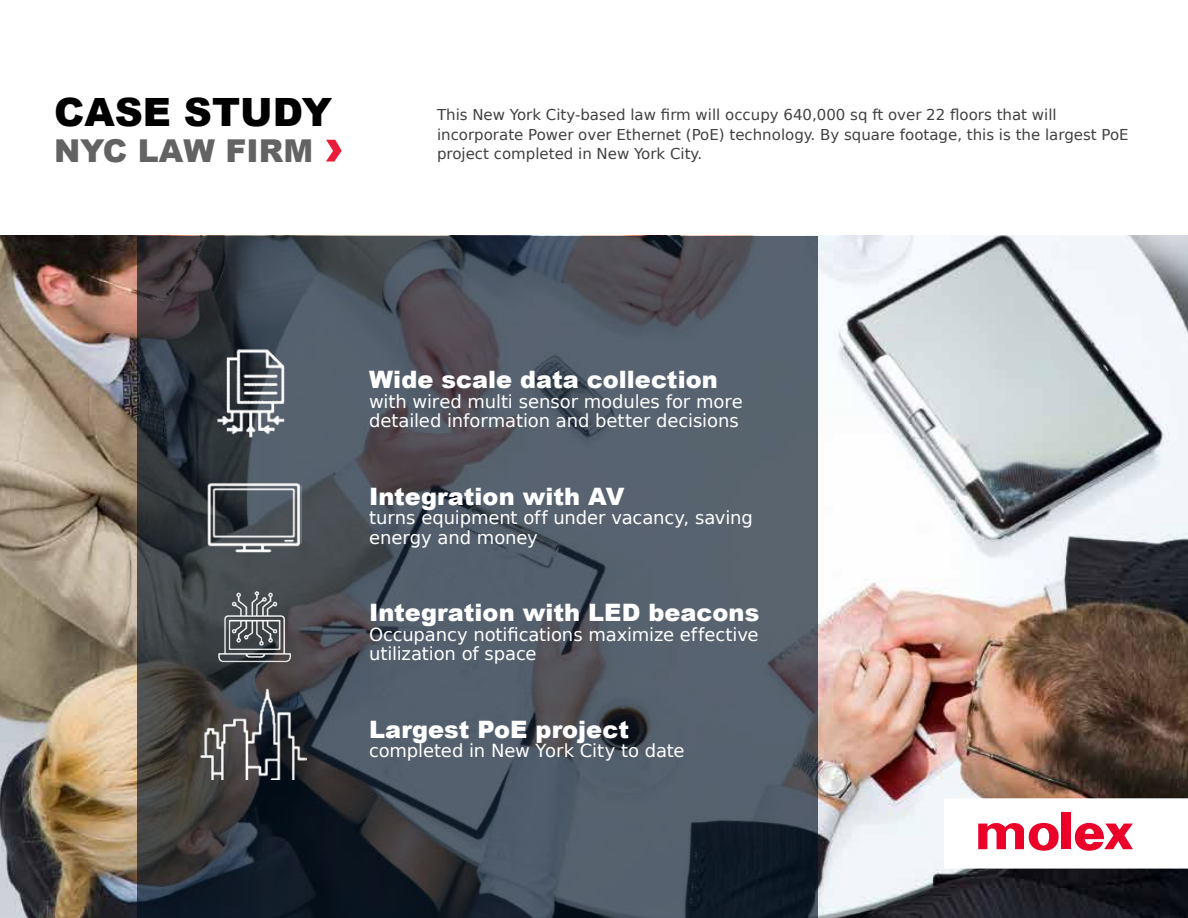
<style>
.page{position:relative;width:1188px;height:918px;background:#fff}
.page>*{position:absolute;margin:0;border:0;box-sizing:border-box;transform-origin:0 0}
.t1{font:900 39px "Arial";color:#000}
.t2{font:900 31.5px "Arial";color:#636363}
.t3{font:900 24px "Arial";color:#fff}
.t4{font:18px/19.5px "Bitstream Vera Sans";letter-spacing:-.005em;color:#fff}
.t5{font:15px/19.5px "Bitstream Vera Sans";color:#414042}
</style>
<div class="page">
<img style="left:0;top:236px;width:1188px;height:682px">
<svg style="left:138px;top:236px;width:680px;height:682px;background:#474f59"></svg>
<img style="left:207px;top:581px;width:96px;height:93px">
<img style="left:206px;top:469px;width:95px;height:93px">
<img style="left:206px;top:349px;width:89px;height:89px">
<svg style="left:326px;top:140px;width:16px;height:22px"></svg>
<img style="left:200px;top:688px;width:106px;height:92px">
<svg style="left:944px;top:798px;width:244px;height:71px"></svg>
<h1 class="t1" style="left:54px;top:84px;width:280px">CASE STUDY</h1>
<h2 class="t2" style="left:54px;top:128px;width:261px">NYC LAW FIRM</h2>
<p class="t5" style="left:437px;top:105px;width:693px">This New York City-based law firm will occupy 640,000 sq ft over 22 floors that will incorporate Power over Ethernet (PoE) technology. By square footage, this is the largest PoE project completed in New York City.</p>
<h3 class="t3" style="left:369px;top:362px;width:350px">Wide scale data collection</h3>
<p class="t4" style="left:369px;top:392px;width:375px">with wired multi sensor modules for more detailed information and better decisions</p>
<h3 class="t3" style="left:369px;top:479px;width:257px">Integration with AV</h3>
<p class="t4" style="left:369px;top:508px;width:385px">turns equipment off under vacancy, saving energy and money</p>
<h3 class="t3" style="left:369px;top:595px;width:392px">Integration with LED beacons</h3>
<p class="t4" style="left:369px;top:625px;width:391px">Occupancy notifications maximize effective utilization of space</p>
<h3 class="t3" style="left:369px;top:712px;width:261px">Largest PoE project</h3>
<p class="t4" style="left:369px;top:741px;width:317px">completed in New York City to date</p>
</div>
